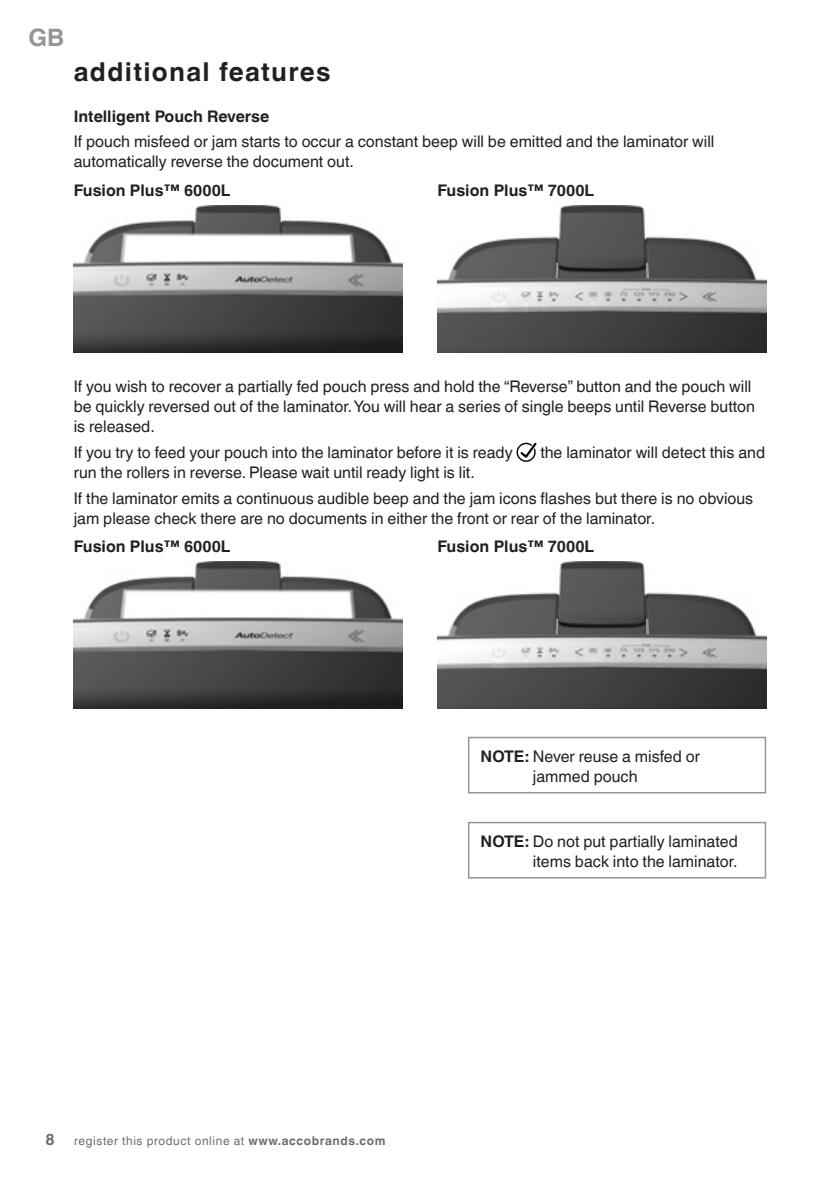
<style>
.page{position:relative;width:840px;height:1191px;background:#fff}
.page>*{position:absolute;margin:0;border:0;box-sizing:border-box;transform-origin:0 0}
.t1{font:700 26px "Helvetica Linotype";letter-spacing:.05em;color:#231f20}
.t2{font:700 24px "Helvetica Linotype";color:#939598}
.t3{font:16px/20px "Helvetica Linotype";color:#231f20}
.t4{font:700 16px "Helvetica Linotype";color:#231f20}
.t5{font:12px "Helvetica Linotype";letter-spacing:.05em;color:#6c6d70}
.s1{font-weight:700}
.s2{font-weight:700;font-size:16px}
</style>
<div class="page">
<svg style="left:468px;top:736px;width:298px;height:58px"></svg>
<svg style="left:468px;top:821px;width:298px;height:58px"></svg>
<svg style="left:516px;top:443px;width:20px;height:19px"></svg>
<img style="left:74px;top:206px;width:328px;height:146px">
<img style="left:437px;top:206px;width:328px;height:146px">
<img style="left:74px;top:562px;width:328px;height:146px">
<img style="left:437px;top:562px;width:328px;height:146px">
<p class="t2" style="left:28px;top:23px;width:37px">GB</p>
<p class="t1" style="left:74px;top:57px;width:258px">additional features</p>
<p class="t4" style="left:74px;top:107px;width:197px">Intelligent Pouch Reverse</p>
<p class="t3" style="left:74px;top:132px;width:641px">If pouch misfeed or jam starts to occur a constant beep will be emitted and the laminator will automatically reverse the document out.</p>
<p class="t4" style="left:74px;top:181px;width:158px">Fusion Plus™ 6000L</p>
<p class="t4" style="left:437px;top:181px;width:158px">Fusion Plus™ 7000L</p>
<p class="t3" style="left:74px;top:376px;width:682px">If you wish to recover a partially fed pouch press and hold the “Reverse” button and the pouch will be quickly reversed out of the laminator. You will hear a series of single beeps until Reverse button is released.</p>
<p class="t3" style="left:74px;top:442px;width:440px">If you try to feed your pouch into the laminator before it is ready</p>
<p class="t3" style="left:540px;top:442px;width:226px">the laminator will detect this and</p>
<p class="t3" style="left:74px;top:462px;width:402px">run the rollers in reverse. Please wait until ready light is lit.</p>
<p class="t3" style="left:74px;top:488px;width:680px">If the laminator emits a continuous audible beep and the jam icons flashes but there is no obvious jam please check there are no documents in either the front or rear of the laminator.</p>
<p class="t4" style="left:74px;top:537px;width:158px">Fusion Plus™ 6000L</p>
<p class="t4" style="left:437px;top:537px;width:158px">Fusion Plus™ 7000L</p>
<p class="t3" style="left:532px;top:746px;width:168px;text-indent:-52px"><span class="s1">NOTE:</span> Never reuse a misfed or jammed pouch</p>
<p class="t3" style="left:480px;top:831px;width:258px;text-align:right"><span class="s1">NOTE:</span> Do not put partially laminated items back into the laminator.</p>
<p class="t5" style="left:45px;top:1134px;width:341px"><span class="s2">8</span> register this product online at <span class="s1">www.accobrands.com</span></p>
</div>
